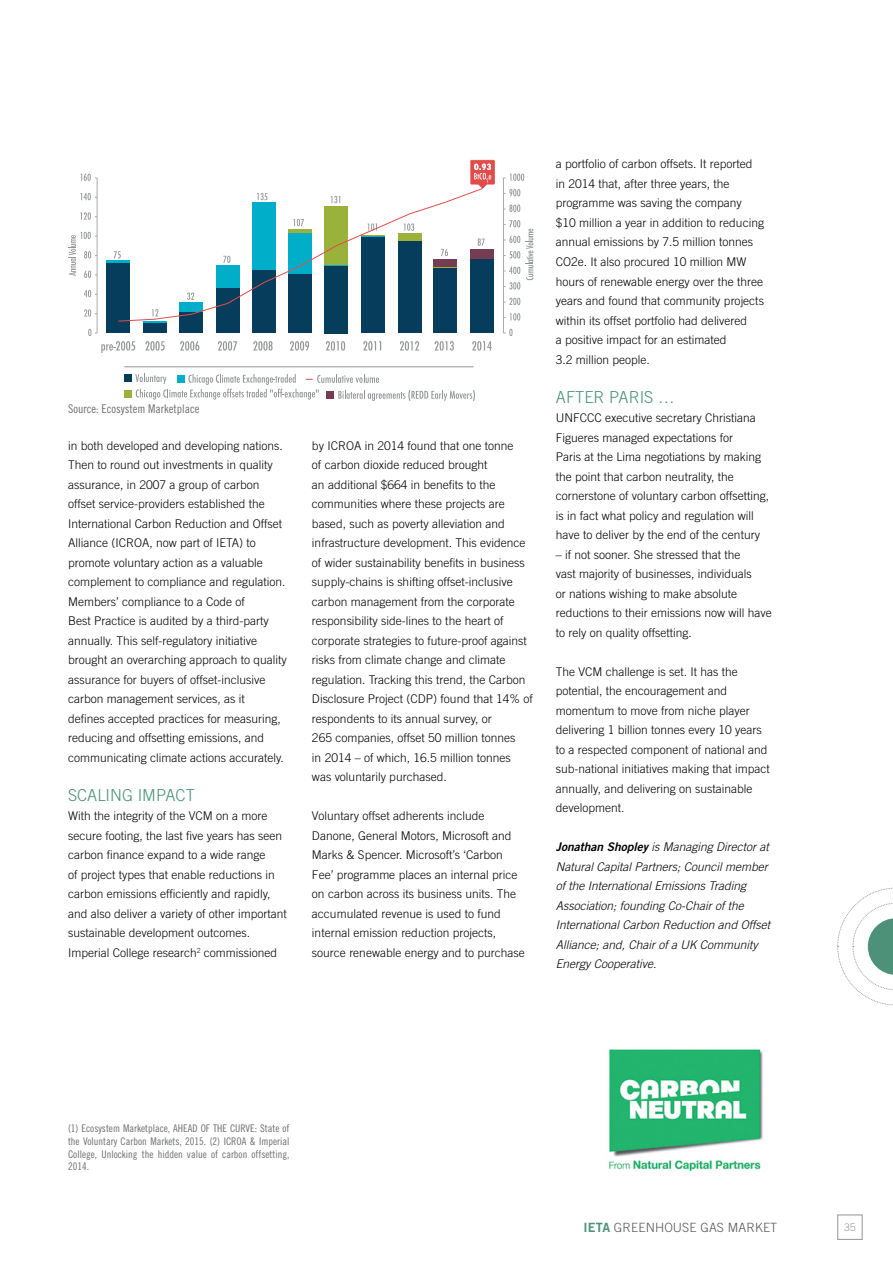
<style>
.page{position:relative;width:893px;height:1263px;background:#fff}
.page>*{position:absolute;margin:0;border:0;box-sizing:border-box;transform-origin:0 0}
.List_Paragraph{font:300 16.5px "Trade Gothic LT Std";color:#4d9278}
.t1{font:300 12.75px "Trade Gothic LT Std";letter-spacing:.01em;color:#58595b}
.List_Paragraph-2{font:300 12px/19.5px "Trade Gothic LT Std";color:#000}
.List_Paragraph-3{font:italic 300 12px/19.5px "Trade Gothic LT Std";color:#000}
.t2{font:12px "Trade Gothic LT Std Cn 18";color:#6d6e71}
.t3{font:10.5px/12.6px "Trade Gothic LT Std Cn 18";color:#6d6e71;text-align:justify}
.t4{font:300 10.5px "Trade Gothic LT Std";color:#939598}
.s1{font-family:"Trade Gothic LT Std Bd 2 Obl";font-weight:400;font-style:normal}
.s2{font-family:"Trade Gothic LT Std Bd 2";font-weight:400;color:#4d9278}
</style>
<div class="page">
<div style="left:837px;top:1215px;width:25px;height:24px;border:1px solid #939598"></div>
<svg style="left:837px;top:887px;width:56px;height:119px"></svg>
<img style="left:608px;top:1049px;width:155px;height:121px">
<div style="left:124px;top:374px;width:7px;height:7px;background:#063c5c"></div>
<div style="left:124px;top:390px;width:7px;height:7px;background:#9ab239"></div>
<svg style="left:135px;top:373px;width:340px;height:27px"></svg>
<div style="left:327px;top:391px;width:7px;height:7px;background:#753d52"></div>
<hr style="left:124px;top:367px;width:350px;height:1px;background:#939598">
<div style="left:252px;top:270px;width:23px;height:63px;background:#063c5c"></div>
<div style="left:216px;top:288px;width:24px;height:45px;background:#063c5c"></div>
<div style="left:179px;top:312px;width:24px;height:21px;background:#063c5c"></div>
<div style="left:143px;top:322px;width:24px;height:11px;background:#063c5c"></div>
<div style="left:107px;top:263px;width:23px;height:70px;background:#063c5c"></div>
<hr style="left:107px;top:260px;width:23px;height:3px;background:#00aeca">
<div style="left:398px;top:241px;width:23px;height:92px;background:#063c5c"></div>
<div style="left:361px;top:236px;width:24px;height:97px;background:#063c5c"></div>
<div style="left:324px;top:266px;width:24px;height:67px;background:#063c5c"></div>
<div style="left:288px;top:273px;width:24px;height:60px;background:#063c5c"></div>
<div style="left:470px;top:259px;width:24px;height:74px;background:#063c5c"></div>
<div style="left:470px;top:249px;width:24px;height:10px;background:#753d52"></div>
<div style="left:433px;top:267px;width:24px;height:66px;background:#063c5c"></div>
<svg style="left:114px;top:251px;width:3px;height:7px"></svg>
<svg style="left:145px;top:341px;width:20px;height:10px"></svg>
<svg style="left:180px;top:341px;width:19px;height:10px"></svg>
<svg style="left:218px;top:341px;width:19px;height:10px"></svg>
<svg style="left:253px;top:341px;width:20px;height:10px"></svg>
<svg style="left:290px;top:341px;width:19px;height:10px"></svg>
<svg style="left:326px;top:341px;width:19px;height:10px"></svg>
<svg style="left:363px;top:341px;width:18px;height:10px"></svg>
<svg style="left:400px;top:341px;width:19px;height:10px"></svg>
<svg style="left:435px;top:341px;width:19px;height:10px"></svg>
<svg style="left:472px;top:341px;width:20px;height:10px"></svg>
<svg style="left:117px;top:189px;width:366px;height:133px"></svg>
<svg style="left:470px;top:160px;width:25px;height:29px"></svg>
<svg style="left:88px;top:329px;width:47px;height:24px"></svg>
<svg style="left:84px;top:309px;width:13px;height:8px"></svg>
<svg style="left:84px;top:290px;width:13px;height:7px"></svg>
<svg style="left:80px;top:212px;width:17px;height:8px"></svg>
<svg style="left:81px;top:193px;width:16px;height:7px"></svg>
<svg style="left:81px;top:174px;width:16px;height:7px"></svg>
<hr style="left:97px;top:178px;width:1px;height:155px;background:#a7a9ac">
<svg style="left:503px;top:329px;width:9px;height:7px"></svg>
<svg style="left:504px;top:313px;width:16px;height:7px"></svg>
<svg style="left:504px;top:298px;width:16px;height:7px"></svg>
<svg style="left:504px;top:205px;width:16px;height:7px"></svg>
<svg style="left:504px;top:189px;width:16px;height:7px"></svg>
<svg style="left:503px;top:174px;width:21px;height:7px"></svg>
<hr style="left:503px;top:178px;width:1px;height:155px;background:#a7a9ac">
<svg style="left:504px;top:220px;width:29px;height:69px"></svg>
<svg style="left:68px;top:232px;width:29px;height:46px"></svg>
<p class="t2" style="left:68px;top:402px;width:133px">Source: Ecosystem Marketplace</p>
<p class="List_Paragraph-2" style="left:68px;top:436px;width:216px">in both developed and developing nations.</p>
<p class="List_Paragraph-2" style="left:68px;top:455px;width:220px">Then to round out investments in quality assurance, in 2007 a group of carbon offset service-providers established the International Carbon Reduction and Offset Alliance (ICROA, now part of IETA) to promote voluntary action as a valuable complement to compliance and regulation.<br>Members’ compliance to a Code of<br>Best Practice is audited by a third-party annually. This self-regulatory initiative brought an overarching approach to quality assurance for buyers of offset-inclusive carbon management services, as it<br>defines accepted practices for measuring, reducing and offsetting emissions, and communicating climate actions accurately.</p>
<p class="List_Paragraph" style="left:68px;top:785px;width:128px">SCALING IMPACT</p>
<p class="List_Paragraph-2" style="left:68px;top:806px;width:220px">With the integrity of the VCM on a more secure footing, the last five years has seen carbon finance expand to a wide range<br>of project types that enable reductions in carbon emissions efficiently and rapidly, and also deliver a variety of other important sustainable development outcomes.</p>
<p class="List_Paragraph-2" style="left:68px;top:943px;width:211px">Imperial College research<sup>2</sup> commissioned</p>
<p class="List_Paragraph-2" style="left:312px;top:436px;width:222px">by ICROA in 2014 found that one tonne<br>of carbon dioxide reduced brought<br>an additional $664 in benefits to the communities where these projects are based, such as poverty alleviation and infrastructure development. This evidence of wider sustainability benefits in business supply-chains is shifting offset-inclusive carbon management from the corporate responsibility side-lines to the heart of corporate strategies to future-proof against risks from climate change and climate regulation. Tracking this trend, the Carbon Disclosure Project (CDP) found that 14% of respondents to its annual survey, or</p>
<p class="List_Paragraph-2" style="left:312px;top:728px;width:205px">265 companies, offset 50 million tonnes</p>
<p class="List_Paragraph-2" style="left:312px;top:748px;width:200px">in 2014 – of which, 16.5 million tonnes</p>
<p class="List_Paragraph-2" style="left:312px;top:767px;width:136px">was voluntarily purchased.</p>
<p class="List_Paragraph-2" style="left:312px;top:806px;width:214px">Voluntary offset adherents include Danone, General Motors, Microsoft and Marks &amp; Spencer. Microsoft’s ‘Carbon Fee’ programme places an internal price on carbon across its business units. The accumulated revenue is used to fund internal emission reduction projects, source renewable energy and to purchase</p>
<p class="List_Paragraph-2" style="left:556px;top:154px;width:210px">a portfolio of carbon offsets. It reported in 2014 that, after three years, the programme was saving the company $10 million a year in addition to reducing annual emissions by 7.5 million tonnes CO2e. It also procured 10 million MW hours of renewable energy over the three years and found that community projects within its offset portfolio had delivered</p>
<p class="List_Paragraph-2" style="left:556px;top:330px;width:172px">a positive impact for an estimated</p>
<p class="List_Paragraph-2" style="left:556px;top:349px;width:96px">3.2 million people.</p>
<p class="List_Paragraph" style="left:556px;top:387px;width:120px">AFTER PARIS …</p>
<p class="List_Paragraph-2" style="left:556px;top:408px;width:201px">UNFCCC executive secretary Christiana<br>Figueres managed expectations for</p>
<p class="List_Paragraph-2" style="left:556px;top:447px;width:215px">Paris at the Lima negotiations by making the point that carbon neutrality, the cornerstone of voluntary carbon offsetting, is in fact what policy and regulation will have to deliver by the end of the century</p>
<p class="List_Paragraph-2" style="left:556px;top:544px;width:218px">– if not sooner. She stressed that the<br>vast majority of businesses, individuals<br>or nations wishing to make absolute reductions to their emissions now will have to rely on quality offsetting.</p>
<p class="List_Paragraph-2" style="left:556px;top:661px;width:216px">The VCM challenge is set. It has the potential, the encouragement and momentum to move from niche player delivering 1 billion tonnes every 10 years to a respected component of national and sub-national initiatives making that impact annually, and delivering on sustainable development.</p>
<p class="List_Paragraph-3" style="left:556px;top:837px;width:216px"><span class="s1">Jonathan Shopley</span> is Managing Director at Natural Capital Partners; Council member of the International Emissions Trading Association; founding Co-Chair of the International Carbon Reduction and Offset Alliance; and, Chair of a UK Community Energy Cooperative.</p>
<p class="t3" style="left:68px;top:1122px;width:223px">(1) Ecosystem Marketplace, AHEAD OF THE CURVE: State of the Voluntary Carbon Markets, 2015. (2) ICROA &amp; Imperial College, Unlocking the hidden value of carbon offsetting, 2014.</p>
<p class="t1" style="left:584px;top:1220px;width:195px"><span class="s2">IETA</span> GREENHOUSE GAS MARKET</p>
<p class="t4" style="left:844px;top:1221px;width:13px">35</p>
</div>
